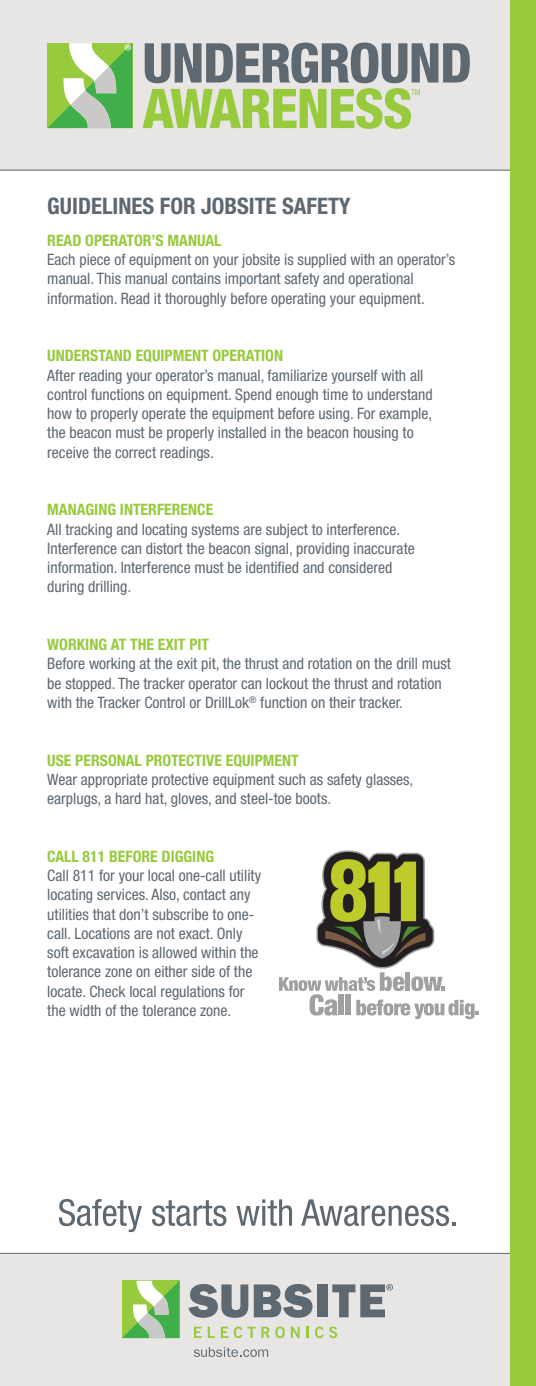
<style>
.page{position:relative;width:536px;height:1386px;background:#fff}
.page>*{position:absolute;margin:0;border:0;box-sizing:border-box;transform-origin:0 0}
.t1{font:700 condensed 22.75px "Helvetica Neue LT Std";color:#5d6870}
.t2{font:condensed 15.75px/19.2px "Helvetica Neue LT Std";color:#5d6870}
.t3{font:700 condensed 15.75px "Helvetica Neue LT Std";color:#97ca3d}
</style>
<div class="page">
<div style="left:0;top:1254px;width:536px;height:132px;background:#e8e6e5"></div>
<hr style="left:0;top:1253px;width:536px;height:1px;background:#5d6870">
<svg style="left:188px;top:1284px;width:60px;height:34px"></svg>
<svg style="left:254px;top:1284px;width:58px;height:34px"></svg>
<div style="left:317px;top:1284px;width:10px;height:33px;background:#5d6870"></div>
<svg style="left:194px;top:1327px;width:8px;height:11px"></svg>
<svg style="left:208px;top:1327px;width:7px;height:11px"></svg>
<svg style="left:221px;top:1327px;width:7px;height:11px"></svg>
<svg style="left:234px;top:1327px;width:21px;height:11px"></svg>
<svg style="left:261px;top:1327px;width:24px;height:11px"></svg>
<svg style="left:291px;top:1327px;width:8px;height:11px"></svg>
<svg style="left:306px;top:1327px;width:3px;height:11px"></svg>
<svg style="left:315px;top:1327px;width:22px;height:11px"></svg>
<svg style="left:122px;top:1281px;width:57px;height:57px;background:#97ca7c"></svg>
<svg style="left:332px;top:1284px;width:61px;height:33px"></svg>
<svg style="left:193px;top:1347px;width:75px;height:10px"></svg>
<svg style="left:59px;top:1199px;width:83px;height:33px"></svg>
<svg style="left:152px;top:1200px;width:74px;height:26px"></svg>
<svg style="left:236px;top:1199px;width:56px;height:27px"></svg>
<svg style="left:301px;top:1199px;width:155px;height:27px"></svg>
<div style="left:0;top:0;width:536px;height:170px;background:#e8e6e5"></div>
<svg style="left:47px;top:43px;width:85px;height:85px;background:#97ca7b"></svg>
<svg style="left:142px;top:43px;width:327px;height:86px"></svg>
<svg style="left:279px;top:850px;width:199px;height:169px"></svg>
<hr style="left:0;top:170px;width:536px;height:1px;background:#5d6870">
<div style="left:510px;top:0;width:26px;height:1386px;background:#97ca3d"></div>
<p class="t1" style="left:47px;top:192px;width:305px">GUIDELINES FOR JOBSITE SAFETY</p>
<p class="t3" style="left:47px;top:231px;width:176px">READ OPERATOR’S MANUAL</p>
<p class="t2" style="left:47px;top:250px;width:409px">Each piece of equipment on your jobsite is supplied with an operator’s manual. This manual contains important safety and operational information. Read it thoroughly before operating your equipment.</p>
<p class="t3" style="left:47px;top:346px;width:237px">UNDERSTAND EQUIPMENT OPERATION</p>
<p class="t2" style="left:47px;top:365px;width:387px">After reading your operator’s manual, familiarize yourself with all control functions on equipment. Spend enough time to understand how to properly operate the equipment before using. For example, the beacon must be properly installed in the beacon housing to receive the correct readings.</p>
<p class="t3" style="left:47px;top:500px;width:167px">MANAGING INTERFERENCE</p>
<p class="t2" style="left:47px;top:519px;width:369px">All tracking and locating systems are subject to interference.<br>Interference can distort the beacon signal, providing inaccurate information. Interference must be identified and considered during drilling.</p>
<p class="t3" style="left:47px;top:635px;width:163px">WORKING AT THE EXIT PIT</p>
<p class="t2" style="left:47px;top:654px;width:405px">Before working at the exit pit, the thrust and rotation on the drill must be stopped. The tracker operator can lockout the thrust and rotation with the Tracker Control or DrillLok<sup>®</sup> function on their tracker.</p>
<p class="t3" style="left:47px;top:751px;width:253px">USE PERSONAL PROTECTIVE EQUIPMENT</p>
<p class="t2" style="left:47px;top:770px;width:367px">Wear appropriate protective equipment such as safety glasses, earplugs, a hard hat, gloves, and steel-toe boots.</p>
<p class="t3" style="left:47px;top:847px;width:168px">CALL 811 BEFORE DIGGING</p>
<p class="t2" style="left:47px;top:866px;width:215px">Call 811 for your local one-call utility locating services. Also, contact any utilities that don’t subscribe to one&shy;call. Locations are not exact. Only soft excavation is allowed within the tolerance zone on either side of the locate. Check local regulations for the width of the tolerance zone.</p>
</div>
